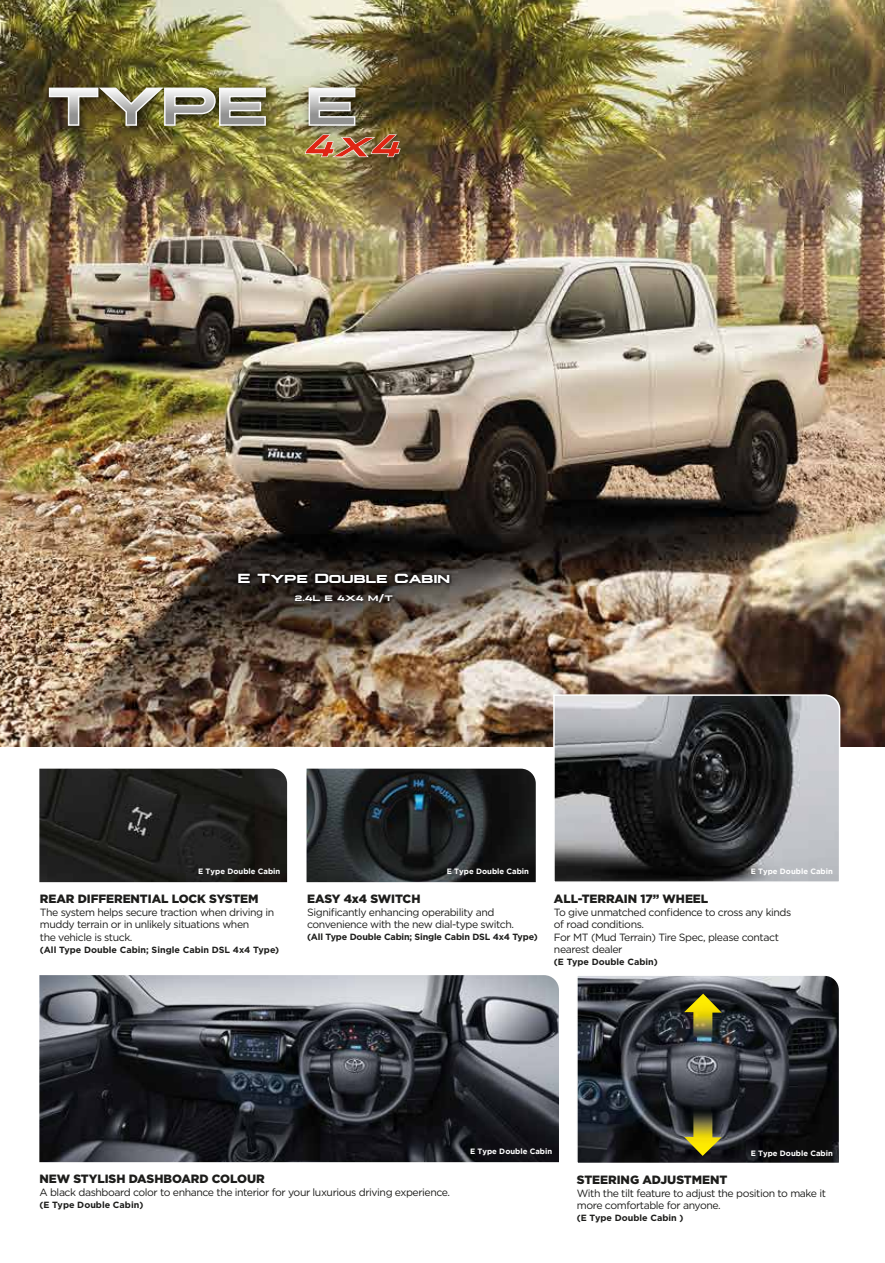
<style>
.page{position:relative;width:885px;height:1263px;background:#fff}
.page>*{position:absolute;margin:0;border:0;box-sizing:border-box;transform-origin:0 0}
.t1{font:700 13.8px "Plateia";color:#fff}
.t2{font:900 12px "Gotham";letter-spacing:-.005em;color:#1d1d1b}
.t3{font:10.5px/12.6px "Gotham";letter-spacing:-.04em;color:#1d1d1b}
.t4{font:700 9px "Gotham";color:#1d1d1b}
.t5{font:700 9px "Gotham";letter-spacing:-.02em;color:#1d1d1b}
.t6{font:700 8.4px "Plateia";color:#fff;scale:1.05 1}
.t7{font:700 7.65px "Gotham";color:#fff}
</style>
<div class="page">
<img style="left:0;top:0;width:884px;height:746px">
<img style="left:0;top:36px;width:411px;height:145px">
<svg style="left:48px;top:86px;width:218px;height:41px;background:#948f77"></svg>
<svg style="left:308px;top:87px;width:48px;height:40px"></svg>
<svg style="left:304px;top:134px;width:96px;height:23px;background:#b66f4e"></svg>
<svg style="left:552px;top:694px;width:289px;height:188px;background:#626365"></svg>
<img style="left:39px;top:975px;width:520px;height:187px">
<img style="left:39px;top:769px;width:248px;height:113px">
<img style="left:184px;top:517px;width:320px;height:151px">
<img style="left:241px;top:539px;width:206px;height:135px">
<img style="left:306px;top:769px;width:229px;height:113px">
<svg style="left:577px;top:975px;width:262px;height:188px;background:#32353c"></svg>
<svg style="left:684px;top:993px;width:37px;height:46px;background:#6c6823"></svg>
<svg style="left:684px;top:1110px;width:37px;height:46px;background:#696420"></svg>
<h1 class="t1" style="left:238px;top:570px;width:213px">E Type Double Cabin</h1>
<p class="t6" style="left:295px;top:593px;width:95px">2.4L E 4X4 M/T</p>
<p class="t7" style="left:198px;top:867px;width:84px">E Type Double Cabin</p>
<p class="t7" style="left:447px;top:867px;width:84px">E Type Double Cabin</p>
<p class="t2" style="left:40px;top:892px;width:220px">REAR DIFFERENTIAL LOCK SYSTEM</p>
<p class="t3" style="left:40px;top:905px;width:236px">The system helps secure traction when driving in muddy terrain or in unlikely situations when<br>the vehicle is stuck.</p>
<p class="t4" style="left:40px;top:943px;width:241px">(All Type Double Cabin; Single Cabin DSL 4x4 Type)</p>
<p class="t2" style="left:307px;top:892px;width:115px">EASY 4x4 SWITCH</p>
<p class="t3" style="left:307px;top:905px;width:208px">Significantly enhancing operability and convenience with the new dial-type switch.</p>
<p class="t5" style="left:307px;top:931px;width:232px">(All Type Double Cabin; Single Cabin DSL 4x4 Type)</p>
<p class="t7" style="left:750px;top:867px;width:84px">E Type Double Cabin</p>
<p class="t2" style="left:554px;top:892px;width:156px">ALL-TERRAIN 17” WHEEL</p>
<p class="t3" style="left:554px;top:905px;width:239px">To give unmatched confidence to cross any kinds of road conditions.<br>For MT (Mud Terrain) Tire Spec, please contact nearest dealer</p>
<p class="t4" style="left:554px;top:956px;width:105px">(E Type Double Cabin)</p>
<p class="t2" style="left:39px;top:1172px;width:227px">NEW STYLISH DASHBOARD COLOUR</p>
<p class="t3" style="left:39px;top:1185px;width:412px">A black dashboard color to enhance the interior for your luxurious driving experience.</p>
<p class="t4" style="left:39px;top:1198px;width:105px">(E Type Double Cabin)</p>
<p class="t7" style="left:470px;top:1147px;width:84px">E Type Double Cabin</p>
<p class="t7" style="left:750px;top:1148px;width:84px">E Type Double Cabin</p>
<p class="t2" style="left:577px;top:1173px;width:152px">STEERING ADJUSTMENT</p>
<p class="t3" style="left:577px;top:1186px;width:250px">With the tilt feature to adjust the position to make it more comfortable for anyone.</p>
<p class="t4" style="left:577px;top:1212px;width:108px">(E Type Double Cabin )</p>
</div>
